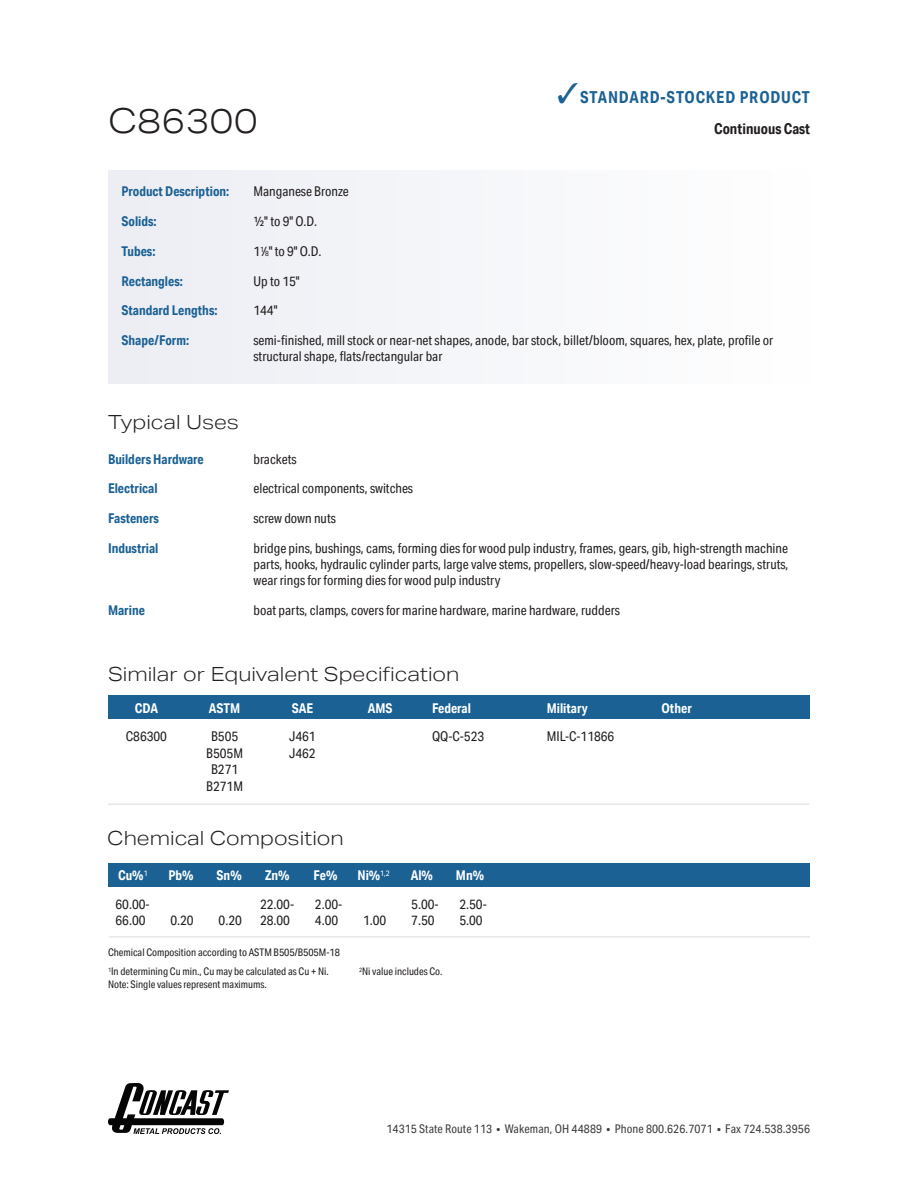
<style>
.page{position:relative;width:918px;height:1188px;background:#fff}
.page>*{position:absolute;margin:0;border:0;box-sizing:border-box;transform-origin:0 0}
.t1{font:300 34.5px "Aktiv Grotesk Ex";color:#231f20}
.t2{font:300 19.5px "Aktiv Grotesk Ex";color:#231f20}
.t3{font:700 16.5px "Aktiv Grotesk Cd";letter-spacing:.05em;color:#1b6194}
.t4{font:700 15px "Aktiv Grotesk Cd";color:#231f20}
.t5{font:13.5px/16.5px "Aktiv Grotesk Cd";color:#231f20}
.t6{font:700 13.5px "Aktiv Grotesk Cd";color:#1b6194}
.t7{font:700 13.5px "Aktiv Grotesk Cd";color:#fff}
.t8{font:12px "Aktiv Grotesk Cd";letter-spacing:.01em;color:#3e3e3f}
.t9{font:10.5px/19.4px "Aktiv Grotesk Cd";color:#231f20}
.s1{font-size:7.35px}
</style>
<div class="page">
<svg style="left:108px;top:1083px;width:121px;height:51px"></svg>
<div style="left:109px;top:170px;width:701px;height:214px;background:#f5f6f9"></div>
<div style="left:109px;top:863px;width:701px;height:23px;background:#1b6194"></div>
<hr style="left:109px;top:936px;width:701px;height:2px;background:#e6e7e9">
<div style="left:108px;top:695px;width:701px;height:24px;background:#1b6194"></div>
<hr style="left:108px;top:804px;width:701px;height:1px;background:#e6e7e9">
<h1 class="t1" style="left:108px;top:101px;width:151px">C86300</h1>
<p class="t3" style="left:557px;top:87px;width:254px">✓STANDARD-STOCKED PRODUCT</p>
<p class="t4" style="left:714px;top:119px;width:97px">Continuous Cast</p>
<p class="t6" style="left:122px;top:183px;width:109px">Product Description:</p>
<p class="t5" style="left:254px;top:183px;width:97px">Manganese Bronze</p>
<p class="t6" style="left:122px;top:213px;width:37px">Solids:</p>
<p class="t5" style="left:254px;top:213px;width:65px">½" to 9" O.D.</p>
<p class="t6" style="left:122px;top:243px;width:35px">Tubes:</p>
<p class="t5" style="left:254px;top:243px;width:70px">1<sup>1</sup>⁄<span class="s1">8</span>" to 9" O.D.</p>
<p class="t6" style="left:121px;top:272px;width:63px">Rectangles:</p>
<p class="t5" style="left:253px;top:272px;width:48px">Up to 15"</p>
<p class="t6" style="left:121px;top:302px;width:97px">Standard Lengths:</p>
<p class="t5" style="left:253px;top:302px;width:26px">144"</p>
<p class="t6" style="left:121px;top:332px;width:69px">Shape/Form:</p>
<p class="t5" style="left:253px;top:332px;width:521px">semi-finished, mill stock or near-net shapes, anode, bar stock, billet/bloom, squares, hex, plate, profile or structural shape, flats/rectangular bar</p>
<h2 class="t2" style="left:108px;top:411px;width:133px">Typical Uses</h2>
<p class="t6" style="left:108px;top:451px;width:97px">Builders Hardware</p>
<p class="t5" style="left:254px;top:451px;width:45px">brackets</p>
<p class="t6" style="left:108px;top:480px;width:51px">Electrical</p>
<p class="t5" style="left:254px;top:480px;width:161px">electrical components, switches</p>
<p class="t6" style="left:108px;top:510px;width:53px">Fasteners</p>
<p class="t5" style="left:254px;top:510px;width:84px">screw down nuts</p>
<p class="t6" style="left:108px;top:540px;width:52px">Industrial</p>
<p class="t5" style="left:254px;top:540px;width:537px;text-align:justify">bridge pins, bushings, cams, forming dies for wood pulp industry, frames, gears, gib, high-strength machine parts, hooks, hydraulic cylinder parts, large valve stems, propellers, slow-speed/heavy-load bearings, struts, wear rings for forming dies for wood pulp industry</p>
<p class="t6" style="left:108px;top:602px;width:38px">Marine</p>
<p class="t5" style="left:254px;top:602px;width:368px">boat parts, clamps, covers for marine hardware, marine hardware, rudders</p>
<h2 class="t2" style="left:108px;top:663px;width:353px">Similar or Equivalent Specification</h2>
<p class="t7" style="left:135px;top:700px;width:25px">CDA</p>
<p class="t7" style="left:209px;top:700px;width:33px">ASTM</p>
<p class="t7" style="left:292px;top:700px;width:23px">SAE</p>
<p class="t7" style="left:368px;top:700px;width:26px">AMS</p>
<p class="t7" style="left:432px;top:700px;width:41px">Federal</p>
<p class="t7" style="left:547px;top:700px;width:43px">Military</p>
<p class="t7" style="left:662px;top:700px;width:32px">Other</p>
<p class="t5" style="left:126px;top:728px;width:43px">C86300</p>
<p class="t5" style="left:206px;top:728px;width:38px;text-align:center">B505<br>B505M<br>B271<br>B271M</p>
<p class="t5" style="left:289px;top:728px;width:28px">J461<br>J462</p>
<p class="t5" style="left:432px;top:728px;width:54px">QQ-C-523</p>
<p class="t5" style="left:547px;top:728px;width:69px">MIL-C-11866</p>
<h2 class="t2" style="left:107px;top:827px;width:238px">Chemical Composition</h2>
<p class="t7" style="left:118px;top:867px;width:31px">Cu%<sup>1</sup></p>
<p class="t7" style="left:168px;top:867px;width:27px">Pb%</p>
<p class="t7" style="left:217px;top:867px;width:27px">Sn%</p>
<p class="t7" style="left:265px;top:867px;width:26px">Zn%</p>
<p class="t7" style="left:314px;top:867px;width:25px">Fe%</p>
<p class="t7" style="left:357px;top:867px;width:34px">Ni%<sup>1,2</sup></p>
<p class="t7" style="left:411px;top:867px;width:24px">Al%</p>
<p class="t7" style="left:456px;top:867px;width:30px">Mn%</p>
<p class="t5" style="left:116px;top:895px;width:36px">60.00-<br>66.00</p>
<p class="t5" style="left:260px;top:895px;width:36px">22.00-<br>28.00</p>
<p class="t5" style="left:315px;top:895px;width:29px">2.00-<br>4.00</p>
<p class="t5" style="left:411px;top:895px;width:29px">5.00-<br>7.50</p>
<p class="t5" style="left:459px;top:895px;width:29px">2.50-<br>5.00</p>
<p class="t5" style="left:170px;top:912px;width:25px">0.20</p>
<p class="t5" style="left:219px;top:912px;width:25px">0.20</p>
<p class="t5" style="left:363px;top:912px;width:25px">1.00</p>
<p class="t9" style="left:108px;top:942px;width:234px">Chemical Composition according to ASTM B505/B505M-18<br><sup>1</sup>In determining Cu min., Cu may be calculated as Cu + Ni.</p>
<p class="t9" style="left:108px;top:974px;width:160px">Note: Single values represent maximums.</p>
<p class="t9" style="left:359px;top:962px;width:85px"><sup>2</sup>Ni value includes Co.</p>
<p class="t8" style="left:386px;top:1121px;width:425px">14315 State Route 113 • Wakeman, OH 44889 • Phone 800.626.7071 • Fax 724.538.3956</p>
</div>
